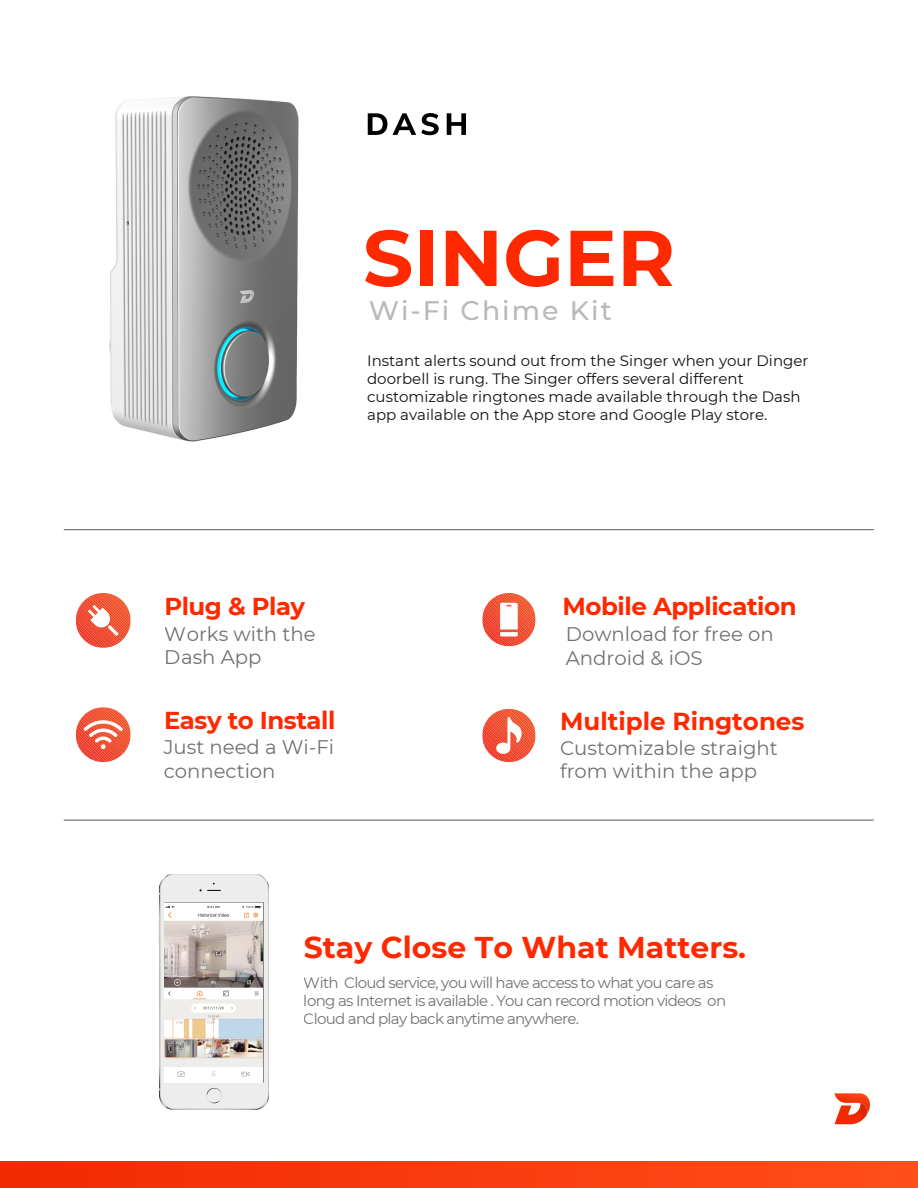
<style>
.page{position:relative;width:918px;height:1188px;background:#fff}
.page>*{position:absolute;margin:0;border:0;box-sizing:border-box;transform-origin:0 0}
.t1{font:700 79.05px "Montserrat";color:#ff2900}
.t2{font:700 30px "Montserrat";color:#ff2900}
.t3{font:500 26.85px "Montserrat";letter-spacing:.075em;color:#b9b9bb}
.t4{font:700 24.6px "Montserrat";letter-spacing:-.01em;color:#ff2900}
.t5{font:700 24.45px "Montserrat";letter-spacing:-.02em;color:#ff2900}
.t6{font:19.65px/23.5px "Montserrat";color:#111}
.t7{font:15px/18px "Montserrat";color:#111}
.t8{font:15px/18px "Montserrat";letter-spacing:-.045em;color:#111}
</style>
<div class="page">
<hr style="left:64px;top:820px;width:810px;height:1px;background:#595757">
<hr style="left:64px;top:529px;width:810px;height:1px;background:#595757">
<img style="left:159px;top:874px;width:110px;height:236px">
<svg style="left:164px;top:902px;width:100px;height:181px"></svg>
<img style="left:165px;top:906px;width:98px;height:172px">
<hr style="left:165px;top:903px;width:98px;height:3px;background:#fff">
<hr style="left:165px;top:1078px;width:98px;height:4px;background:#fff">
<div style="left:0;top:1161px;width:918px;height:27px;background:linear-gradient(to right,#f22901,#ff4f1a)"></div>
<svg style="left:834px;top:1093px;width:36px;height:31px"></svg>
<svg style="left:368px;top:113px;width:19px;height:22px"></svg>
<svg style="left:393px;top:113px;width:46px;height:22px"></svg>
<svg style="left:447px;top:113px;width:19px;height:22px"></svg>
<img style="left:109px;top:96px;width:190px;height:346px">
<svg style="left:76px;top:707px;width:55px;height:55px"></svg>
<svg style="left:76px;top:593px;width:55px;height:55px"></svg>
<svg style="left:482px;top:593px;width:54px;height:53px"></svg>
<svg style="left:482px;top:709px;width:54px;height:53px"></svg>
<h1 class="t1" style="left:363px;top:201px;width:314px">SINGER</h1>
<h3 class="t3" style="left:369px;top:292px;width:244px">Wi-Fi Chime Kit</h3>
<p class="t7" style="left:367px;top:351px;width:443px">Instant alerts sound out from the Singer when your Dinger doorbell is rung. The Singer offers several different customizable ringtones made available through the Dash app available on the App store and Google Play store.</p>
<h3 class="t5" style="left:164px;top:589px;width:142px">Plug &amp; Play</h3>
<h3 class="t4" style="left:562px;top:589px;width:236px">Mobile Application</h3>
<h3 class="t6" style="left:165px;top:621px;width:152px">Works with the<br>Dash App</h3>
<h3 class="t6" style="left:566px;top:622px;width:209px">Download for free on<br>Android &amp; iOS</h3>
<h3 class="t5" style="left:164px;top:703px;width:173px">Easy to Install</h3>
<h3 class="t4" style="left:560px;top:703px;width:246px">Multiple Ringtones</h3>
<h3 class="t6" style="left:164px;top:735px;width:172px">Just need a Wi-Fi connection</h3>
<h3 class="t6" style="left:560px;top:735px;width:219px">Customizable straight from within the app</h3>
<h2 class="t2" style="left:304px;top:925px;width:444px">Stay Close To What Matters.</h2>
<p class="t8" style="left:304px;top:973px;width:424px">With Cloud service, you will have access to what you care as long as Internet is available . You can record motion videos on<br>Cloud and play back anytime anywhere.</p>
</div>
